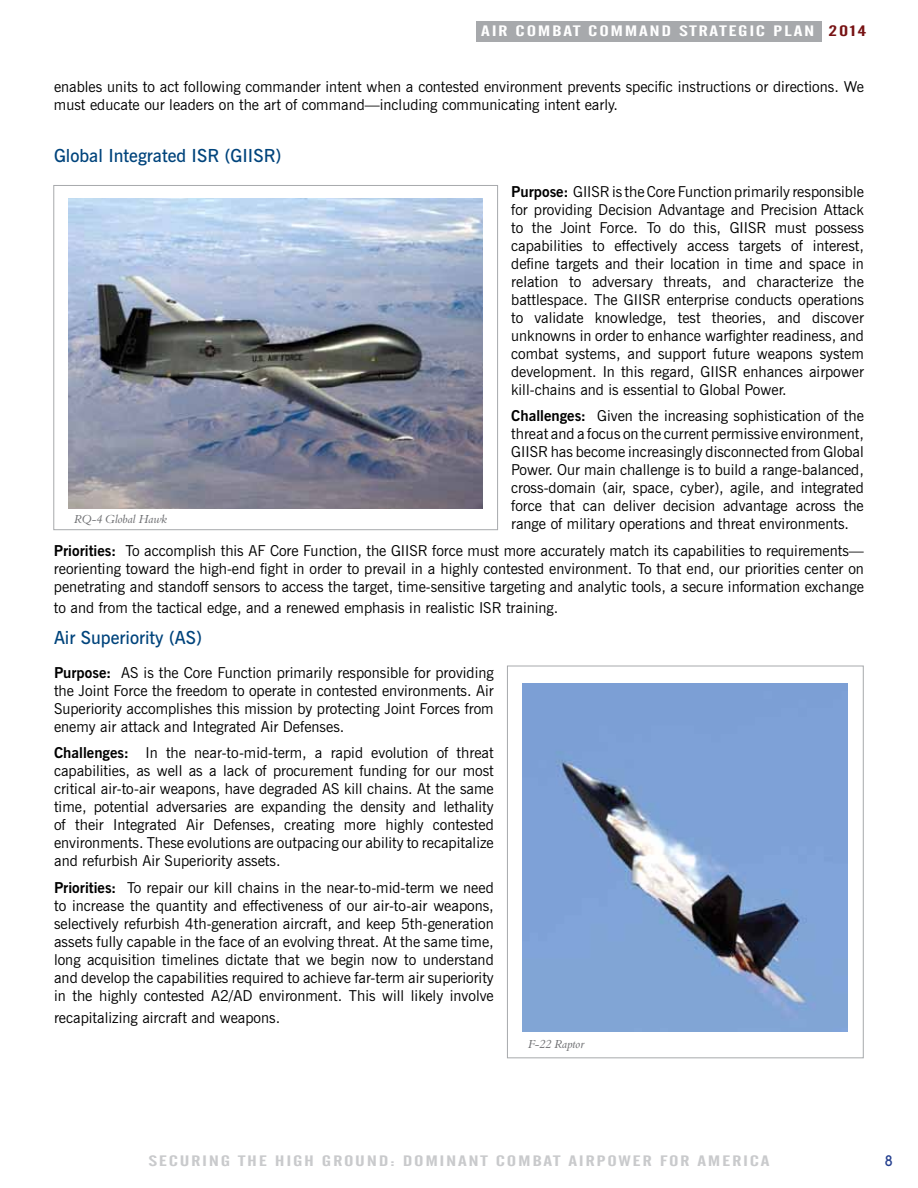
<style>
.page{position:relative;width:918px;height:1188px;background:#fff}
.page>*{position:absolute;margin:0;border:0;box-sizing:border-box;transform-origin:0 0}
.t1{font:600 18px "News Gothic BT";color:#00447c}
.t2{font:15px/18px "News Gothic BT";color:#000;text-align:justify}
.t3{font:15px "Alternate Gothic No 2 BT";letter-spacing:.075em;color:#c9cacc;scale:1.5 1}
.t4{font:15px "Alternate Gothic No 2 BT";letter-spacing:.075em;color:#fff;scale:1.5 1}
.t5{font:15px "Alternate Gothic No 2 BT";color:#771213;scale:1.5 1}
.t6{font:500 15px "Avant Garde IT Cby BT";color:#25408f}
.t7{font:12px "Aldine 401 BT Italic A";color:#6d6e71}
.s1{font-weight:700}
</style>
<div class="page">
<div style="left:507px;top:666px;width:357px;height:392px;border:1px solid #a7a9ac"></div>
<img style="left:523px;top:684px;width:325px;height:348px">
<div style="left:54px;top:185px;width:444px;height:345px;border:1px solid #a7a9ac"></div>
<img style="left:69px;top:199px;width:413px;height:309px">
<div style="left:476px;top:21px;width:345px;height:20px;background:#a7a9ac"></div>
<p class="t4" style="left:481px;top:23px;width:140px">AIR COMBAT COMMAND STRATEGIC</p>
<p class="t4" style="left:773px;top:23px;width:22px">PLAN</p>
<p class="t5" style="left:829px;top:23px;width:27px">2014</p>
<p class="t2" style="left:54px;top:78px;width:812px">enables units to act following commander intent when a contested environment prevents specific instructions or directions. We must educate our leaders on the art of command—including communicating intent early.</p>
<p class="t1" style="left:54px;top:145px;width:229px">Global Integrated ISR (GIISR)</p>
<p class="t2" style="left:511px;top:182px;width:354px"><span class="s1">Purpose:</span> GIISRis theCore Function primarily responsible for providing Decision Advantage and Precision Attack to the Joint Force. To do this, GIISR must possess capabilities to effectively access targets of interest, define targets and their location in time and space in relation to adversary threats, and characterize the battlespace. The GIISR enterprise conducts operations to validate knowledge, test theories, and discover unknowns in order to enhance warfighter readiness, and combat systems, and support future weapons system development. In this regard, GIISR enhances airpower kill-chains and is essential to Global Power.</p>
<p class="t2" style="left:511px;top:407px;width:354px"><span class="s1">Challenges:</span> Given the increasing sophistication of the threat and a focus on the current permissive environment, GIISR has become increasingly disconnected from Global Power. Our main challenge is to build a range-balanced, cross-domain (air, space, cyber), agile, and integrated force that can deliver decision advantage across the range of military operations and threat environments.</p>
<p class="t2" style="left:54px;top:541px;width:812px"><span class="s1">Priorities:</span> To accomplish this AF Core Function, the GIISR force must more accurately match its capabilities to requirements— reorienting toward the high-end fight in order to prevail in a highly contested environment. To that end, our priorities center on penetrating and standoff sensors to access the target, time-sensitive targeting and analytic tools, a secure information exchange</p>
<p class="t2" style="left:54px;top:599px;width:506px">to and from the tactical edge, and a renewed emphasis in realistic ISR training.</p>
<p class="t1" style="left:54px;top:626px;width:150px">Air Superiority (AS)</p>
<p class="t2" style="left:54px;top:663px;width:441px"><span class="s1">Purpose:</span> AS is the Core Function primarily responsible for providing the Joint Force the freedom to operate in contested environments. Air Superiority accomplishes this mission by protecting Joint Forces from enemy air attack and Integrated Air Defenses.</p>
<p class="t2" style="left:54px;top:744px;width:441px"><span class="s1">Challenges:</span> In the near-to-mid-term, a rapid evolution of threat capabilities, as well as a lack of procurement funding for our most critical air-to-air weapons, have degraded AS kill chains. At the same time, potential adversaries are expanding the density and lethality of their Integrated Air Defenses, creating more highly contested environments. These evolutions are outpacing our ability to recapitalize and refurbish Air Superiority assets.</p>
<p class="t2" style="left:54px;top:879px;width:441px"><span class="s1">Priorities:</span> To repair our kill chains in the near-to-mid-term we need to increase the quantity and effectiveness of our air-to-air weapons, selectively refurbish 4th-generation aircraft, and keep 5th-generation assets fully capable in the face of an evolving threat. At the same time, long acquisition timelines dictate that we begin now to understand and develop the capabilities required to achieve far-term air superiority in the highly contested A2/AD environment. This will likely involve</p>
<p class="t2" style="left:54px;top:1008px;width:228px">recapitalizing aircraft and weapons.</p>
<p class="t7" style="left:75px;top:511px;width:95px">RQ-4 Global Hawk</p>
<p class="t7" style="left:529px;top:1036px;width:57px">F-22 Raptor</p>
<p class="t3" style="left:148px;top:1153px;width:416px">SECURING THE HIGH GROUND: DOMINANT COMBAT AIRPOWER FOR AMERICA</p>
<p class="t6" style="left:884px;top:1152px;width:10px">8</p>
</div>
